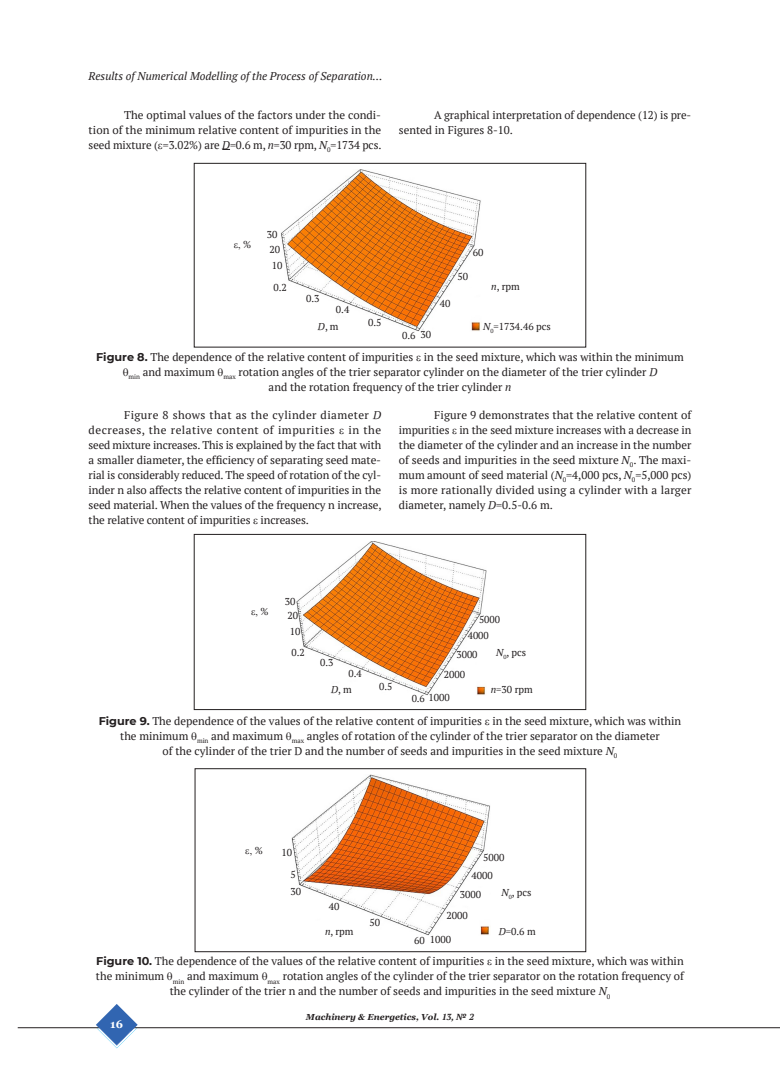
<style>
.page{position:relative;width:780px;height:1088px;background:#fff}
.page>*{position:absolute;margin:0;border:0;box-sizing:border-box;transform-origin:0 0}
.Main{font:11.25px/15px "PT Serif";letter-spacing:-.005em;color:#231f20;text-align:justify}
.Figure{font:11.25px/15px "PT Serif";color:#231f20;text-align:center}
.t1{font:italic 11.25px "PT Serif";color:#231f20}
.t2{font:700 11.25px "Georgia";color:#fff}
.Figure-2{font:10px "PT Serif";color:#231f20}
.t3{font:italic 700 8.75px "Georgia";color:#231f20}
.s1{font-style:italic}
.s2{font-family:"Montserrat";font-weight:700}
.s3{font-family:"PT Serif"}
</style>
<div class="page">
<hr style="left:18px;top:1027px;width:762px;height:1px;background:#231f20">
<svg style="left:96px;top:1004px;width:42px;height:44px"></svg>
<div style="left:194px;top:163px;width:392px;height:184px;border:1px solid #231f20"></div>
<img style="left:281px;top:170px;width:200px;height:162px">
<img style="left:297px;top:541px;width:190px;height:154px">
<div style="left:194px;top:534px;width:392px;height:176px;border:1px solid #231f20"></div>
<img style="left:291px;top:774px;width:199px;height:162px">
<div style="left:195px;top:768px;width:391px;height:184px;border:1px solid #231f20"></div>
<p class="t1" style="left:89px;top:69px;width:295px">Results of Numerical Modelling of the Process of Separation...</p>
<p class="Main" style="left:89px;top:107px;width:294px;text-indent:35px">The optimal values of the factors under the condi&shy;tion of the minimum relative content of impurities in the seed mixture ( =3.02%) are <span class="s1">D</span>=0.6 m, <span class="s1">n</span>=30 rpm, <span class="s1">N</span><sub>0</sub>=1734 pcs.</p>
<p class="Main" style="left:399px;top:107px;width:294px;text-indent:35px">A graphical interpretation of dependence (12) is pre&shy;sented in Figures 8-10.</p>
<p class="Figure-2" style="left:243px;top:238px;width:10px">%</p>
<p class="Figure-2" style="left:267px;top:228px;width:12px">30</p>
<p class="Figure-2" style="left:269px;top:243px;width:12px">20</p>
<p class="Figure-2" style="left:272px;top:259px;width:12px">10</p>
<p class="Figure-2" style="left:273px;top:281px;width:15px">0.2</p>
<p class="Figure-2" style="left:306px;top:292px;width:15px">0.3</p>
<p class="Figure-2" style="left:336px;top:303px;width:15px">0.4</p>
<p class="Figure-2" style="left:318px;top:320px;width:22px"><span class="s1">D</span>, m</p>
<p class="Figure-2" style="left:368px;top:316px;width:15px">0.5</p>
<p class="Figure-2" style="left:402px;top:329px;width:15px">0.6</p>
<p class="Figure-2" style="left:420px;top:328px;width:12px">30</p>
<p class="Figure-2" style="left:473px;top:246px;width:12px">60</p>
<p class="Figure-2" style="left:457px;top:270px;width:12px">50</p>
<p class="Figure-2" style="left:440px;top:297px;width:12px">40</p>
<p class="Figure-2" style="left:491px;top:280px;width:30px"><span class="s1">n</span>, rpm</p>
<p class="Figure-2" style="left:483px;top:320px;width:69px"><span class="s1">N</span><sub>0</sub>=1734.46 pcs</p>
<p class="Figure" style="left:96px;top:349px;width:589px"><span class="s2">Figure 8.</span> The dependence of the relative content of impurities in the seed mixture, which was within the minimum <sub>min</sub> and maximum <sub>max</sub> rotation angles of the trier separator cylinder on the diameter of the trier cylinder <span class="s1">D<br></span>and the rotation frequency of the trier cylinder <span class="s1">n</span></p>
<p class="Main" style="left:89px;top:407px;width:294px;text-indent:35px">Figure 8 shows that as the cylinder diameter <span class="s1">D </span>decreases, the relative content of impurities in the seed mixture increases. This is explained by the fact that with a smaller diameter, the efficiency of separating seed mate&shy;rial is considerably reduced. The speed of rotation of the cyl&shy;inder n also affects the relative content of impurities in the seed material. When the values of the frequency n increase, the relative content of impurities increases.</p>
<p class="Main" style="left:399px;top:407px;width:294px;text-indent:35px">Figure 9 demonstrates that the relative content of impurities in the seed mixture increases with a decrease in the diameter of the cylinder and an increase in the number of seeds and impurities in the seed mixture <span class="s1">N</span><sub>0</sub>. The maxi&shy;mum amount of seed material (<span class="s1">N</span><sub>0</sub>=4,000 pcs, <span class="s1">N</span><sub>0</sub>=5,000 pcs) is more rationally divided using a cylinder with a larger diameter, namely <span class="s1">D</span>=0.5-0.6 m.</p>
<p class="Figure-2" style="left:260px;top:605px;width:10px">%</p>
<p class="Figure-2" style="left:285px;top:595px;width:12px">30</p>
<p class="Figure-2" style="left:287px;top:609px;width:12px">20</p>
<p class="Figure-2" style="left:290px;top:625px;width:12px">10</p>
<p class="Figure-2" style="left:479px;top:613px;width:22px">5000</p>
<p class="Figure-2" style="left:468px;top:629px;width:22px">4000</p>
<p class="Figure-2" style="left:291px;top:646px;width:15px">0.2</p>
<p class="Figure-2" style="left:496px;top:645px;width:31px"><span class="s1">N</span><sub>0</sub>, pcs</p>
<p class="Figure-2" style="left:490px;top:683px;width:44px"><span class="s1">n</span>=30 rpm</p>
<p class="Figure-2" style="left:456px;top:648px;width:22px">3000</p>
<p class="Figure-2" style="left:320px;top:656px;width:15px">0.3</p>
<p class="Figure-2" style="left:348px;top:667px;width:15px">0.4</p>
<p class="Figure-2" style="left:444px;top:668px;width:23px">2000</p>
<p class="Figure-2" style="left:379px;top:679px;width:15px">0.5</p>
<p class="Figure-2" style="left:331px;top:683px;width:22px"><span class="s1">D</span>, m</p>
<p class="Figure-2" style="left:411px;top:691px;width:40px">0.6 1000</p>
<p class="Figure" style="left:99px;top:713px;width:584px"><span class="s2">Figure 9.</span> The dependence of the values of the relative content of impurities in the seed mixture, which was within the minimum <sub>min</sub> and maximum <sub>max</sub> angles of rotation of the cylinder of the trier separator on the diameter<br>of the cylinder of the trier D and the number of seeds and impurities in the seed mixture <span class="s1">N</span><sub>0</sub></p>
<p class="Figure-2" style="left:255px;top:844px;width:10px">%</p>
<p class="Figure-2" style="left:281px;top:846px;width:12px">10</p>
<p class="Figure-2" style="left:290px;top:868px;width:7px">5</p>
<p class="Figure-2" style="left:290px;top:885px;width:12px">30</p>
<p class="Figure-2" style="left:329px;top:900px;width:12px">40</p>
<p class="Figure-2" style="left:325px;top:925px;width:30px"><span class="s1">n</span>, rpm</p>
<p class="Figure-2" style="left:369px;top:916px;width:12px">50</p>
<p class="Figure-2" style="left:483px;top:851px;width:23px">5000</p>
<p class="Figure-2" style="left:471px;top:869px;width:23px">4000</p>
<p class="Figure-2" style="left:460px;top:888px;width:23px">3000</p>
<p class="Figure-2" style="left:446px;top:909px;width:23px">2000</p>
<p class="Figure-2" style="left:430px;top:933px;width:23px">1000</p>
<p class="Figure-2" style="left:414px;top:934px;width:12px">60</p>
<p class="Figure-2" style="left:501px;top:886px;width:31px"><span class="s1">N</span><sub>0</sub>, pcs</p>
<p class="Figure-2" style="left:498px;top:925px;width:38px"><span class="s1">D</span>=0.6 m</p>
<p class="Figure" style="left:96px;top:953px;width:589px"><span class="s2">Figure 10.</span> The dependence of the values of the relative content of impurities in the seed mixture, which was within the minimum <sub>min</sub> and maximum <sub>max</sub> rotation angles of the cylinder of the trier separator on the rotation frequency of the cylinder of the trier n and the number of seeds and impurities in the seed mixture <span class="s1">N</span><sub>0</sub></p>
<p class="t2" style="left:110px;top:1017px;width:14px">16</p>
<p class="t3" style="left:306px;top:1011px;width:169px">Machinery &amp; Energetics, Vol. <span class="s3">13, № 2</span></p>
</div>
